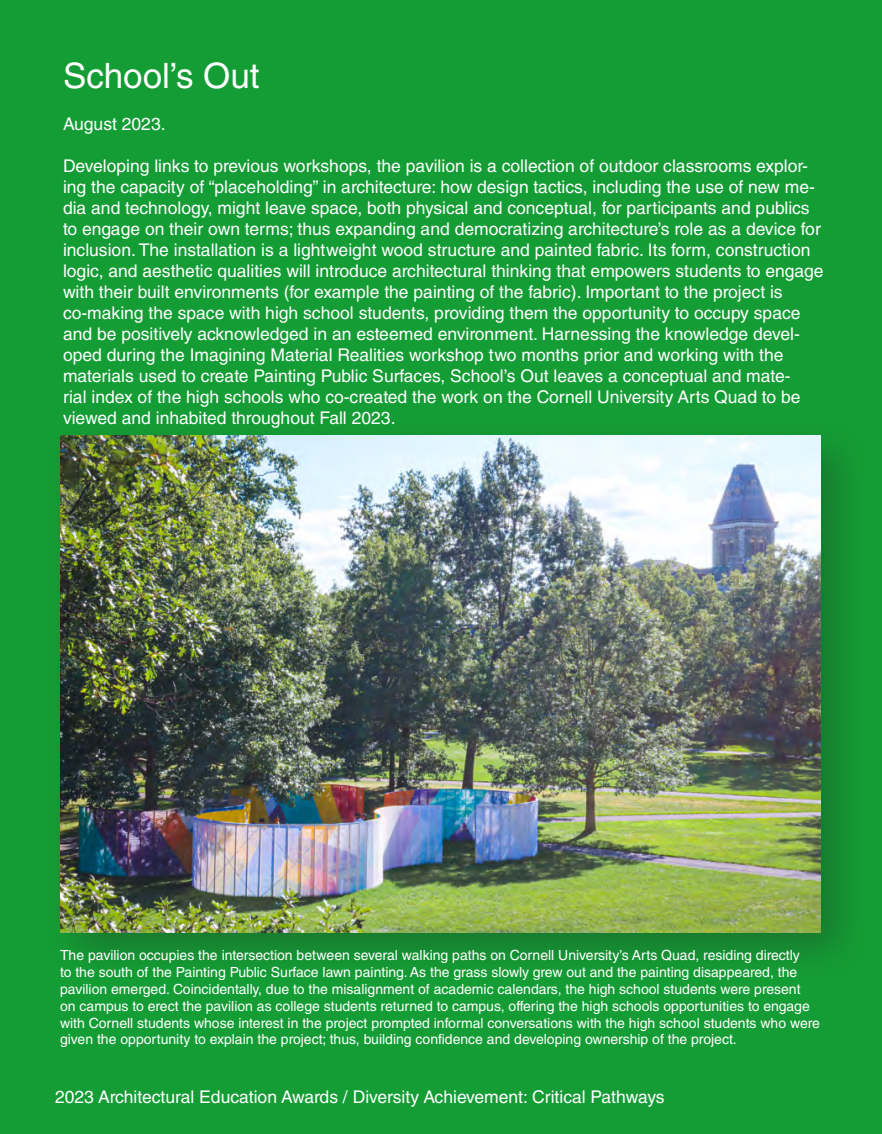
<style>
.page{position:relative;width:882px;height:1134px;background:#149d35}
.page>*{position:absolute;margin:0;border:0;box-sizing:border-box;transform-origin:0 0}
.t1{font:35px "Helvetica LT Std";color:#fff}
.t2{font:17.5px/21px "Helvetica LT Std";color:#fff}
.t3{font:14px/16.8px "Helvetica LT Std";color:#fff}
</style>
<div class="page">
<div style="left:41px;top:416px;width:831px;height:567px;background:#231f20;opacity:.3"></div>
<img style="left:60px;top:435px;width:761px;height:497px">
<p class="t1" style="left:63px;top:56px;width:198px">School’s Out</p>
<p class="t2" style="left:63px;top:113px;width:104px">August 2023.</p>
<p class="t2" style="left:63px;top:155px;width:762px">Developing links to previous workshops, the pavilion is a collection of outdoor classrooms explor&shy;ing the capacity of “placeholding” in architecture: how design tactics, including the use of new me&shy;dia and technology, might leave space, both physical and conceptual, for participants and publics to engage on their own terms; thus expanding and democratizing architecture’s role as a device for inclusion. The installation is a lightweight wood structure and painted fabric. Its form, construction logic, and aesthetic qualities will introduce architectural thinking that empowers students to engage with their built environments (for example the painting of the fabric). Important to the project is co-making the space with high school students, providing them the opportunity to occupy space and be positively acknowledged in an esteemed environment. Harnessing the knowledge devel&shy;oped during the Imagining Material Realities workshop two months prior and working with the materials used to create Painting Public Surfaces, School’s Out leaves a conceptual and mate-<br>rial index of the high schools who co-created the work on the Cornell University Arts Quad to be viewed and inhabited throughout Fall 2023.</p>
<p class="t3" style="left:60px;top:947px;width:761px">The pavilion occupies the intersection between several walking paths on Cornell University’s Arts Quad, residing directly<br>to the south of the Painting Public Surface lawn painting. As the grass slowly grew out and the painting disappeared, the pavilion emerged. Coincidentally, due to the misalignment of academic calendars, the high school students were present<br>on campus to erect the pavilion as college students returned to campus, offering the high schools opportunities to engage with Cornell students whose interest in the project prompted informal conversations with the high school students who were given the opportunity to explain the project; thus, building confidence and developing ownership of the project.</p>
<p class="t2" style="left:55px;top:1086px;width:611px">2023 Architectural Education Awards / Diversity Achievement: Critical Pathways</p>
</div>
